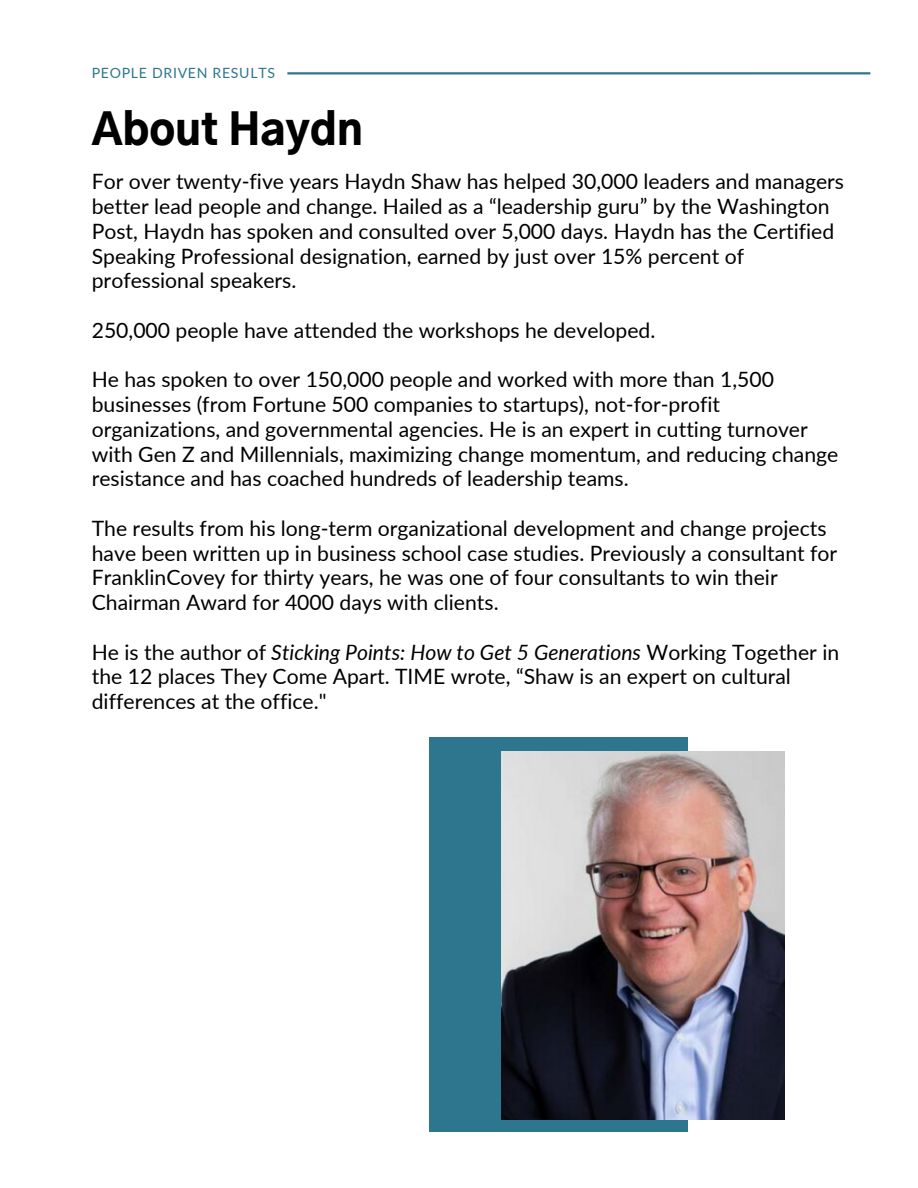
<style>
.page{position:relative;width:918px;height:1188px;background:#fff}
.page>*{position:absolute;margin:0;border:0;box-sizing:border-box;transform-origin:0 0}
.t1{font:900 42.3px "Gothic A1";color:#000}
.t2{font:21.15px/24.8px "Lato";color:#000}
.t3{font:14.1px "Lato";letter-spacing:.05em;color:#2d768e}
.s1{font-style:italic}
</style>
<div class="page">
<hr style="left:287px;top:72px;width:583px;height:3px;background:#2d768e">
<div style="left:429px;top:738px;width:259px;height:394px;background:#2d768e"></div>
<img style="left:501px;top:751px;width:284px;height:368px">
<h1 class="t3" style="left:92px;top:65px;width:185px">PEOPLE DRIVEN RESULTS</h1>
<p class="t1" style="left:92px;top:112px;width:273px">About Haydn</p>
<h2 class="t2" style="left:92px;top:169px;width:754px">For over twenty-five years Haydn Shaw has helped 30,000 leaders and managers better lead people and change. Hailed as a “leadership guru” by the Washington Post, Haydn has spoken and consulted over 5,000 days. Haydn has the Certified Speaking Professional designation, earned by just over 15% percent of professional speakers.</h2>
<h2 class="t2" style="left:92px;top:317px;width:565px">250,000 people have attended the workshops he developed.</h2>
<h2 class="t2" style="left:92px;top:367px;width:748px">He has spoken to over 150,000 people and worked with more than 1,500 businesses (from Fortune 500 companies to startups), not-for-profit organizations, and governmental agencies. He is an expert in cutting turnover with Gen Z and Millennials, maximizing change momentum, and reducing change resistance and has coached hundreds of leadership teams.</h2>
<h2 class="t2" style="left:92px;top:515px;width:747px">The results from his long-term organizational development and change projects have been written up in business school case studies. Previously a consultant for FranklinCovey for thirty years, he was one of four consultants to win their Chairman Award for 4000 days with clients.</h2>
<h2 class="t2" style="left:92px;top:639px;width:749px">He is the author of <span class="s1">Sticking Points: How to Get 5 Generations</span> Working Together in the 12 places They Come Apart. TIME wrote, “Shaw is an expert on cultural differences at the office."</h2>
</div>
